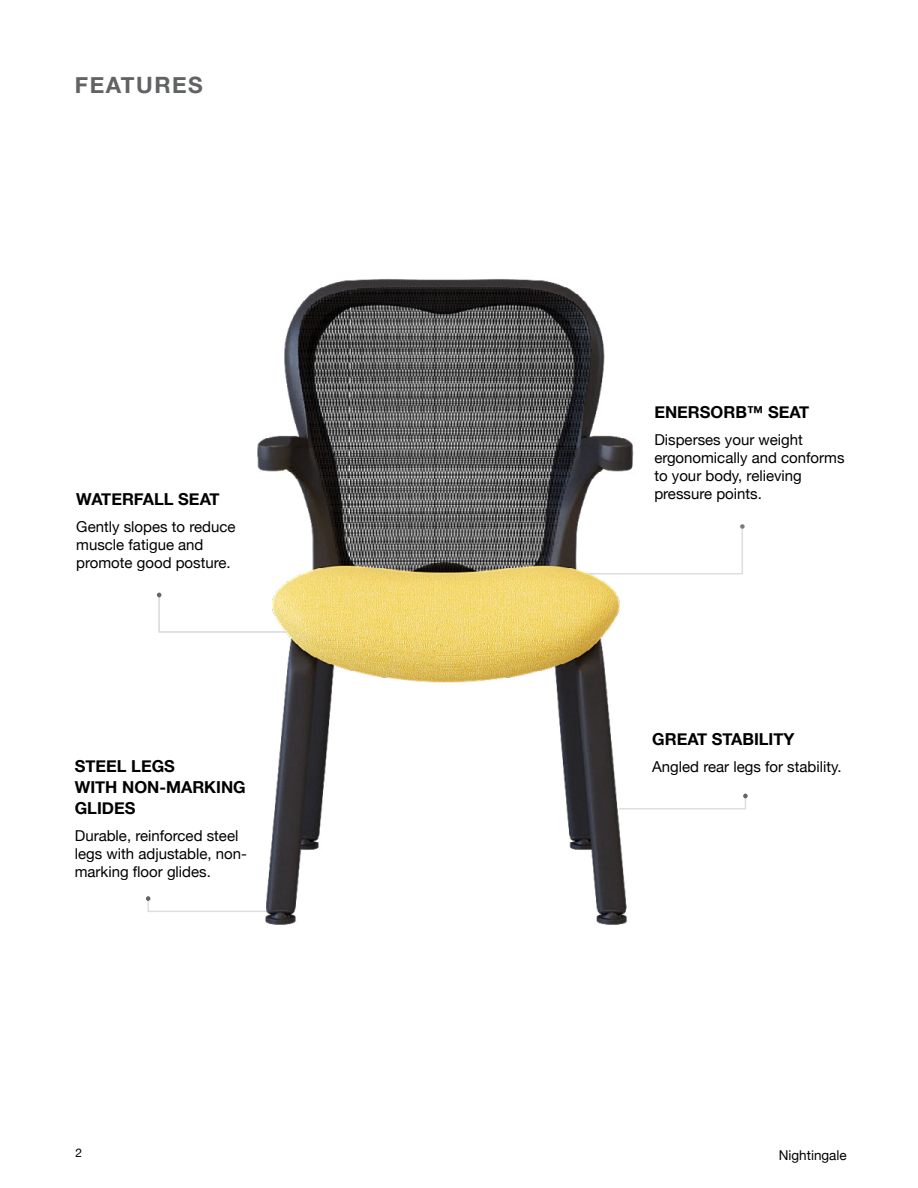
<style>
.page{position:relative;width:918px;height:1188px;background:#fff}
.page>*{position:absolute;margin:0;border:0;box-sizing:border-box;transform-origin:0 0}
.t1{font:700 22.5px "Helvetica Neue";letter-spacing:.07em;color:#616264}
.t2{font:700 16.5px/21px "Helvetica Neue";color:#000}
.t3{font:15px/18px "Helvetica Neue";color:#000}
.t4{font:13.5px "Helvetica Neue";color:#000}
.t5{font:12px "Helvetica Neue";color:#000}
</style>
<div class="page">
<svg style="left:663px;top:524px;width:82px;height:51px"></svg>
<hr style="left:619px;top:808px;width:126px;height:2px;background:#797a7d">
<svg style="left:743px;top:794px;width:5px;height:16px"></svg>
<img style="left:145px;top:279px;width:518px;height:646px">
<h1 class="t1" style="left:75px;top:67px;width:130px">FEATURES</h1>
<p class="t2" style="left:654px;top:402px;width:156px">ENERSORB™ SEAT</p>
<p class="t3" style="left:654px;top:431px;width:192px">Disperses your weight ergonomically and conforms to your body, relieving</p>
<p class="t2" style="left:76px;top:489px;width:145px">WATERFALL SEAT</p>
<p class="t3" style="left:654px;top:485px;width:109px">pressure points.</p>
<p class="t3" style="left:76px;top:518px;width:161px">Gently slopes to reduce muscle fatigue and promote good posture.</p>
<p class="t2" style="left:652px;top:729px;width:144px">GREAT STABILITY</p>
<p class="t2" style="left:75px;top:756px;width:102px">STEEL LEGS</p>
<p class="t3" style="left:652px;top:758px;width:191px">Angled rear legs for stability.</p>
<p class="t2" style="left:75px;top:777px;width:173px">WITH NON-MARKING<br>GLIDES</p>
<p class="t3" style="left:75px;top:827px;width:174px">Durable, reinforced steel legs with adjustable, non&shy;marking floor glides.</p>
<p class="t5" style="left:76px;top:1144px;width:8px">2</p>
<p class="t4" style="left:779px;top:1146px;width:69px">Nightingale</p>
</div>
